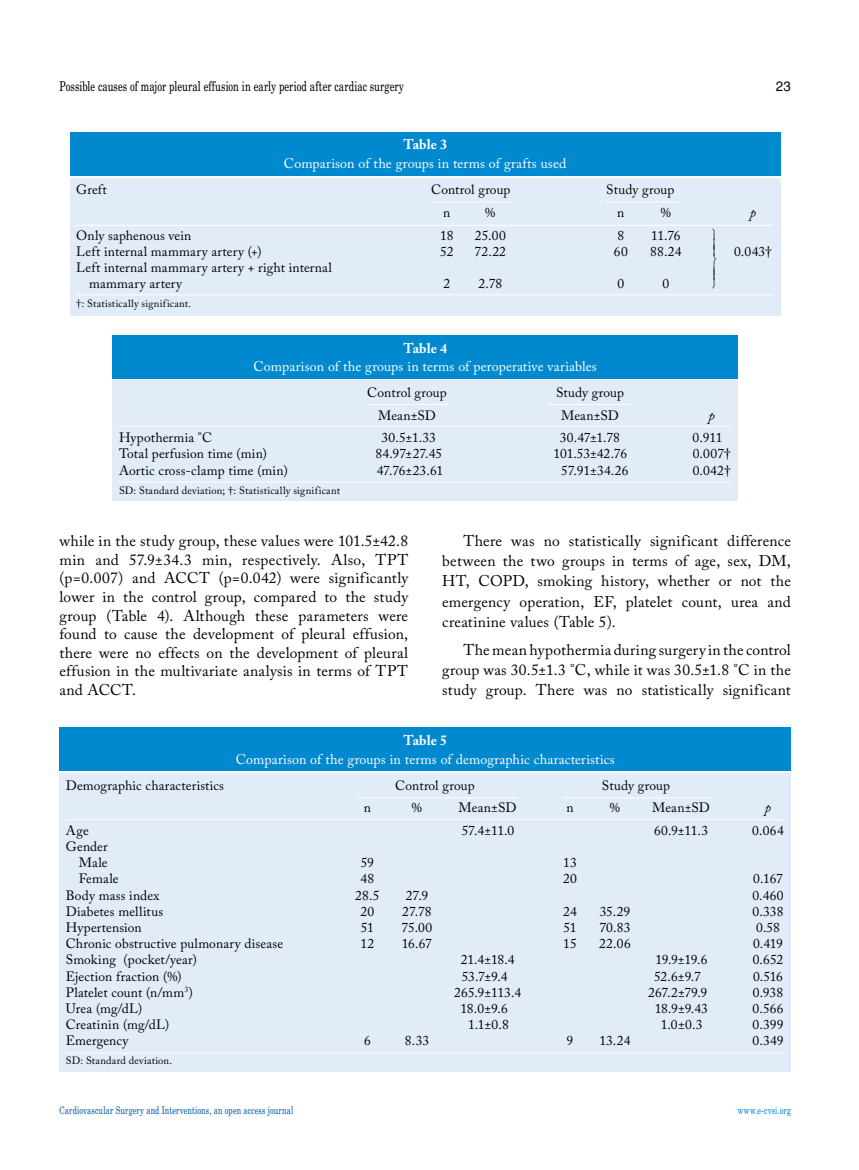
<style>
.page{position:relative;width:859px;height:1170px;background:#fff}
.page>*{position:absolute;margin:0;border:0;box-sizing:border-box;transform-origin:0 0}
.t1{font:15.45px/18.6px "Adobe Caslon Pro";letter-spacing:.015em;color:#000;text-align:justify}
.t2{font:13.95px "Adobe Caslon Pro";letter-spacing:.01em;color:#fff}
.t3{font:700 13.95px "Adobe Caslon Pro";color:#fff}
.t4{font:13.5px/16.2px "Adobe Caslon Pro";letter-spacing:.01em;color:#000}
.t5{font:13.5px "Madison Tr";letter-spacing:.005em;color:#000}
.t6{font:italic 13.5px "Adobe Caslon Pro";color:#000}
.t7{font:13.5px "Helvetica Normal Tr";color:#000}
.t8{font:10.5px "Adobe Caslon Pro";letter-spacing:.02em;color:#000}
.t9{font:10.5px "Madison Tr";letter-spacing:.015em;color:#005baa}
.t10{font:10.5px "Madison Tr";letter-spacing:.015em;color:#0089cf}
</style>
<div class="page">
<div style="left:113px;top:381px;width:625px;height:120px;background:#e1ecf8"></div>
<div style="left:113px;top:335px;width:625px;height:44px;background:#0089cf"></div>
<hr style="left:119px;top:426px;width:612px;height:1px;background:#fff">
<hr style="left:367px;top:404px;width:81px;height:1px;background:#fff">
<hr style="left:548px;top:404px;width:82px;height:1px;background:#fff">
<hr style="left:119px;top:481px;width:612px;height:1px;background:#fff">
<div style="left:70px;top:178px;width:710px;height:137px;background:#e1ecf8"></div>
<div style="left:70px;top:132px;width:710px;height:43px;background:#0089cf"></div>
<hr style="left:77px;top:225px;width:696px;height:1px;background:#fff">
<hr style="left:431px;top:202px;width:81px;height:1px;background:#fff">
<hr style="left:606px;top:202px;width:72px;height:1px;background:#fff">
<hr style="left:77px;top:294px;width:696px;height:1px;background:#fff">
<div style="left:60px;top:773px;width:731px;height:298px;background:#e1ecf8"></div>
<div style="left:60px;top:727px;width:731px;height:44px;background:#0089cf"></div>
<hr style="left:66px;top:819px;width:717px;height:1px;background:#fff">
<hr style="left:357px;top:797px;width:160px;height:1px;background:#fff">
<hr style="left:563px;top:797px;width:149px;height:1px;background:#fff">
<hr style="left:66px;top:1052px;width:717px;height:1px;background:#fff">
<p class="t5" style="left:60px;top:78px;width:346px">Possible causes of major pleural effusion in early period after cardiac surgery</p>
<p class="t7" style="left:776px;top:78px;width:17px">23</p>
<p class="t3" style="left:403px;top:136px;width:45px">Table 3</p>
<p class="t2" style="left:284px;top:155px;width:284px">Comparison of the groups in terms of grafts used</p>
<p class="t4" style="left:76px;top:182px;width:32px">Greft</p>
<p class="t4" style="left:431px;top:182px;width:81px">Control group</p>
<p class="t4" style="left:606px;top:182px;width:70px">Study group</p>
<p class="t4" style="left:443px;top:204px;width:9px">n</p>
<p class="t4" style="left:485px;top:204px;width:12px">%</p>
<p class="t4" style="left:617px;top:204px;width:9px">n</p>
<p class="t4" style="left:661px;top:204px;width:12px">%</p>
<p class="t6" style="left:750px;top:204px;width:8px">p</p>
<p class="t4" style="left:76px;top:227px;width:117px">Only saphenous vein</p>
<p class="t4" style="left:440px;top:227px;width:15px">18</p>
<p class="t4" style="left:475px;top:227px;width:33px">25.00</p>
<p class="t4" style="left:617px;top:227px;width:8px">8</p>
<p class="t4" style="left:651px;top:227px;width:31px">11.76</p>
<p class="t4" style="left:76px;top:243px;width:187px">Left internal mammary artery (+)</p>
<p class="t4" style="left:440px;top:243px;width:15px">52</p>
<p class="t4" style="left:475px;top:243px;width:33px">72.22</p>
<p class="t4" style="left:614px;top:243px;width:15px">60</p>
<p class="t4" style="left:650px;top:243px;width:33px">88.24</p>
<p class="t4" style="left:734px;top:243px;width:39px">0.043†</p>
<p class="t4" style="left:89px;top:259px;width:244px;text-indent:-13px">Left internal mammary artery + right internal mammary artery</p>
<p class="t4" style="left:443px;top:275px;width:8px">2</p>
<p class="t4" style="left:478px;top:275px;width:25px">2.78</p>
<p class="t4" style="left:617px;top:275px;width:8px">0</p>
<p class="t4" style="left:662px;top:275px;width:8px">0</p>
<p class="t8" style="left:76px;top:297px;width:116px">†: Statistically significant.</p>
<p class="t3" style="left:403px;top:339px;width:45px">Table 4</p>
<p class="t2" style="left:253px;top:358px;width:345px">Comparison of the groups in terms of peroperative variables</p>
<p class="t4" style="left:367px;top:384px;width:81px">Control group</p>
<p class="t4" style="left:556px;top:384px;width:70px">Study group</p>
<p class="t4" style="left:378px;top:407px;width:59px">Mean±SD</p>
<p class="t4" style="left:561px;top:407px;width:59px">Mean±SD</p>
<p class="t6" style="left:708px;top:407px;width:8px">p</p>
<p class="t4" style="left:119px;top:429px;width:95px">Hypothermia °C</p>
<p class="t4" style="left:381px;top:429px;width:56px">30.5±1.33</p>
<p class="t4" style="left:560px;top:429px;width:62px">30.47±1.78</p>
<p class="t4" style="left:693px;top:429px;width:31px">0.911</p>
<p class="t4" style="left:119px;top:445px;width:150px">Total perfusion time (min)</p>
<p class="t4" style="left:375px;top:445px;width:68px">84.97±27.45</p>
<p class="t4" style="left:554px;top:445px;width:75px">101.53±42.76</p>
<p class="t4" style="left:693px;top:445px;width:40px">0.007†</p>
<p class="t4" style="left:119px;top:462px;width:170px">Aortic cross-clamp time (min)</p>
<p class="t4" style="left:377px;top:462px;width:68px">47.76±23.61</p>
<p class="t4" style="left:561px;top:462px;width:69px">57.91±34.26</p>
<p class="t4" style="left:693px;top:462px;width:40px">0.042†</p>
<p class="t8" style="left:119px;top:484px;width:223px">SD: Standard deviation; †: Statistically significant</p>
<p class="t1" style="left:60px;top:531px;width:350px">while in the study group, these values were 101.5±42.8 min and 57.9±34.3 min, respectively. Also, TPT (p=0.007) and ACCT (p=0.042) were significantly lower in the control group, compared to the study group (Table 4). Although these parameters were found to cause the development of pleural effusion, there were no effects on the development of pleural effusion in the multivariate analysis in terms of TPT and ACCT.</p>
<p class="t1" style="left:442px;top:531px;width:350px;line-height:20.1px;text-indent:21px">There was no statistically significant difference between the two groups in terms of age, sex, DM, HT, COPD, smoking history, whether or not the emergency operation, EF, platelet count, urea and creatinine values (Table 5).</p>
<p class="t1" style="left:442px;top:639px;width:350px;line-height:20.1px;text-indent:21px">The mean hypothermia during surgery in the control group was 30.5±1.3 °C, while it was 30.5±1.8 °C in the study group. There was no statistically significant</p>
<p class="t3" style="left:403px;top:732px;width:45px">Table 5</p>
<p class="t2" style="left:236px;top:751px;width:380px">Comparison of the groups in terms of demographic characteristics</p>
<p class="t4" style="left:66px;top:776px;width:160px">Demographic characteristics</p>
<p class="t4" style="left:395px;top:776px;width:81px">Control group</p>
<p class="t4" style="left:602px;top:776px;width:70px">Study group</p>
<p class="t4" style="left:364px;top:799px;width:9px">n</p>
<p class="t4" style="left:412px;top:799px;width:12px">%</p>
<p class="t4" style="left:459px;top:799px;width:59px">Mean±SD</p>
<p class="t4" style="left:566px;top:799px;width:9px">n</p>
<p class="t4" style="left:610px;top:799px;width:12px">%</p>
<p class="t4" style="left:652px;top:799px;width:59px">Mean±SD</p>
<p class="t6" style="left:765px;top:799px;width:8px">p</p>
<p class="t4" style="left:66px;top:821px;width:24px">Age</p>
<p class="t4" style="left:462px;top:821px;width:54px">57.4±11.0</p>
<p class="t4" style="left:654px;top:821px;width:56px">60.9±11.3</p>
<p class="t4" style="left:752px;top:821px;width:33px">0.064</p>
<p class="t4" style="left:66px;top:838px;width:43px;text-align:right">Gender<br>Male</p>
<p class="t4" style="left:361px;top:854px;width:15px">59</p>
<p class="t4" style="left:563px;top:854px;width:15px">13</p>
<p class="t4" style="left:79px;top:870px;width:41px">Female</p>
<p class="t4" style="left:361px;top:870px;width:15px">48</p>
<p class="t4" style="left:563px;top:870px;width:15px">20</p>
<p class="t4" style="left:753px;top:870px;width:31px">0.167</p>
<p class="t4" style="left:66px;top:886px;width:95px">Body mass index</p>
<p class="t4" style="left:355px;top:886px;width:26px">28.5</p>
<p class="t4" style="left:406px;top:886px;width:24px">27.9</p>
<p class="t4" style="left:752px;top:886px;width:33px">0.460</p>
<p class="t4" style="left:66px;top:902px;width:99px">Diabetes mellitus</p>
<p class="t4" style="left:361px;top:902px;width:15px">20</p>
<p class="t4" style="left:402px;top:902px;width:31px">27.78</p>
<p class="t4" style="left:563px;top:902px;width:15px">24</p>
<p class="t4" style="left:600px;top:902px;width:32px">35.29</p>
<p class="t4" style="left:752px;top:902px;width:33px">0.338</p>
<p class="t4" style="left:66px;top:919px;width:77px">Hypertension</p>
<p class="t4" style="left:361px;top:919px;width:15px">51</p>
<p class="t4" style="left:402px;top:919px;width:32px">75.00</p>
<p class="t4" style="left:563px;top:919px;width:15px">51</p>
<p class="t4" style="left:599px;top:919px;width:32px">70.83</p>
<p class="t4" style="left:756px;top:919px;width:25px">0.58</p>
<p class="t4" style="left:66px;top:935px;width:219px">Chronic obstructive pulmonary disease</p>
<p class="t4" style="left:361px;top:935px;width:15px">12</p>
<p class="t4" style="left:402px;top:935px;width:32px">16.67</p>
<p class="t4" style="left:563px;top:935px;width:15px">15</p>
<p class="t4" style="left:599px;top:935px;width:33px">22.06</p>
<p class="t4" style="left:753px;top:935px;width:31px">0.419</p>
<p class="t4" style="left:66px;top:951px;width:132px">Smoking (pocket/year)</p>
<p class="t4" style="left:461px;top:951px;width:55px">21.4±18.4</p>
<p class="t4" style="left:655px;top:951px;width:54px">19.9±19.6</p>
<p class="t4" style="left:753px;top:951px;width:32px">0.652</p>
<p class="t4" style="left:66px;top:967px;width:117px">Ejection fraction (%)</p>
<p class="t4" style="left:462px;top:967px;width:47px">53.7±9.4</p>
<p class="t4" style="left:654px;top:967px;width:48px">52.6±9.7</p>
<p class="t4" style="left:753px;top:967px;width:31px">0.516</p>
<p class="t4" style="left:66px;top:983px;width:128px">Platelet count (n/mm<sup>3</sup>)</p>
<p class="t4" style="left:454px;top:983px;width:69px">265.9±113.4</p>
<p class="t4" style="left:648px;top:983px;width:61px">267.2±79.9</p>
<p class="t4" style="left:753px;top:983px;width:32px">0.938</p>
<p class="t4" style="left:66px;top:1000px;width:78px">Urea (mg/dL)</p>
<p class="t4" style="left:460px;top:1000px;width:49px">18.0±9.6</p>
<p class="t4" style="left:655px;top:1000px;width:55px">18.9±9.43</p>
<p class="t4" style="left:752px;top:1000px;width:32px">0.566</p>
<p class="t4" style="left:66px;top:1016px;width:105px">Creatinin (mg/dL)</p>
<p class="t4" style="left:468px;top:1016px;width:42px">1.1±0.8</p>
<p class="t4" style="left:661px;top:1016px;width:43px">1.0±0.3</p>
<p class="t4" style="left:752px;top:1016px;width:33px">0.399</p>
<p class="t4" style="left:66px;top:1032px;width:64px">Emergency</p>
<p class="t4" style="left:364px;top:1032px;width:8px">6</p>
<p class="t4" style="left:405px;top:1032px;width:26px">8.33</p>
<p class="t4" style="left:567px;top:1032px;width:8px">9</p>
<p class="t4" style="left:599px;top:1032px;width:33px">13.24</p>
<p class="t4" style="left:752px;top:1032px;width:33px">0.349</p>
<p class="t8" style="left:66px;top:1054px;width:108px">SD: Standard deviation.</p>
<p class="t9" style="left:60px;top:1103px;width:235px">Cardiovascular Surgery and Interventions, an open access journal</p>
<p class="t10" style="left:738px;top:1103px;width:55px">www.e-cvsi.org</p>
</div>
